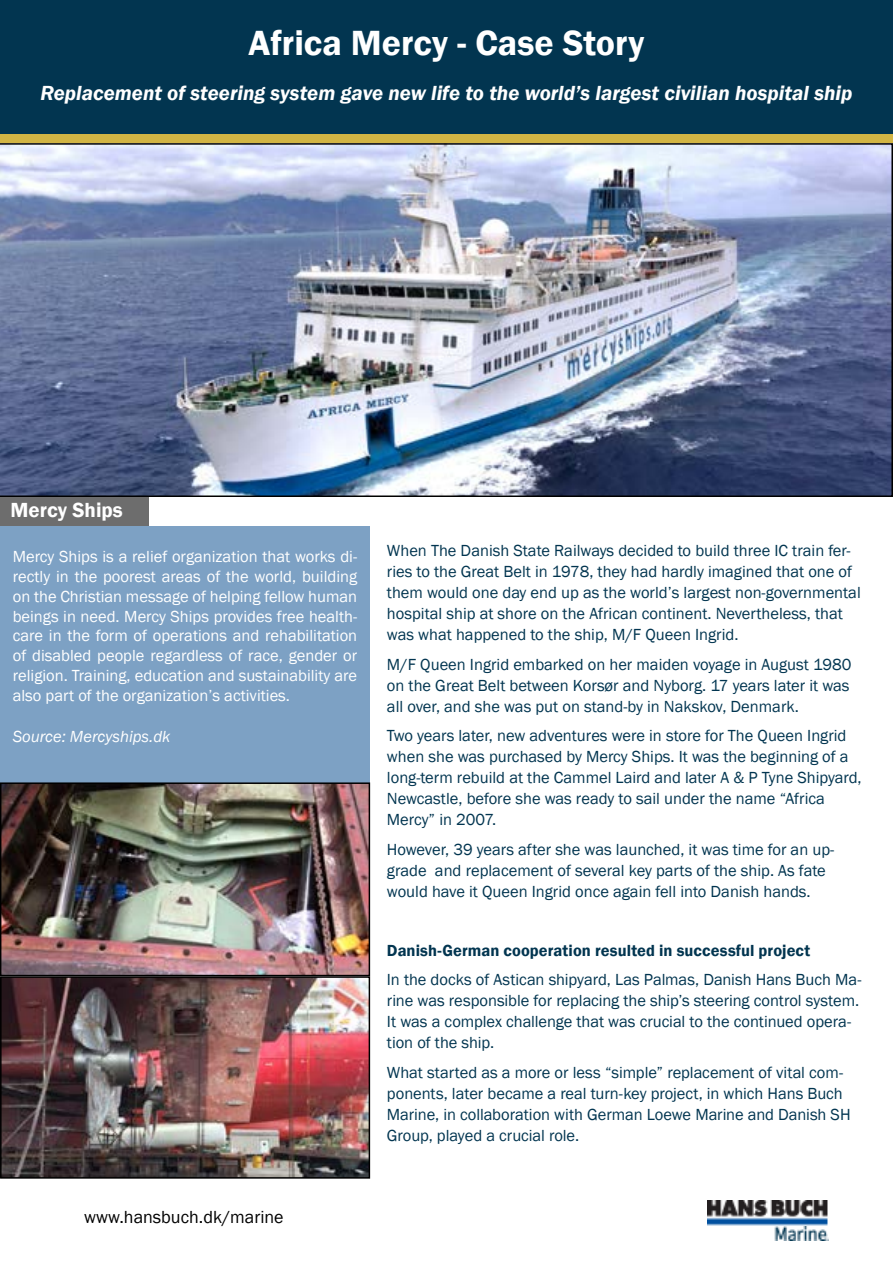
<style>
.page{position:relative;width:893px;height:1263px;background:#fff}
.page>*{position:absolute;margin:0;border:0;box-sizing:border-box;transform-origin:0 0}
.t1{font:600 36px "Franklin Gothic";color:#fff}
.t2{font:italic 600 21px "Franklin Gothic";color:#fff}
.t3{font:600 21px "Franklin Gothic";color:#fff}
.t4{font:18px "Franklin Gothic";color:#000}
.t5{font:16.5px/21px "Franklin Gothic";color:#023550}
.t6{font:16.5px/19.8px "Franklin Gothic";color:#fff;text-align:justify}
.t7{font:600 16.5px "Franklin Gothic";letter-spacing:.005em;color:#023550}
.t8{font:italic 16.5px "Franklin Gothic";color:#fff}
</style>
<div class="page">
<div style="left:0;top:477px;width:149px;height:49px;background:#6d6d6d"></div>
<div style="left:0;top:0;width:893px;height:139px;background:#023550"></div>
<div style="left:0;top:134px;width:893px;height:9px;background:#d2b544"></div>
<div style="left:0;top:526px;width:370px;height:256px;background:#7da1c4"></div>
<img style="left:0;top:143px;width:893px;height:354px">
<img style="left:3px;top:785px;width:364px;height:188px">
<div style="left:0;top:782px;width:370px;height:194px;border:2px solid #000"></div>
<img style="left:3px;top:979px;width:364px;height:197px">
<div style="left:0;top:976px;width:370px;height:203px;border:2px solid #000"></div>
<img style="left:707px;top:1200px;width:121px;height:40px">
<h1 class="t1" style="left:249px;top:21px;width:397px">Africa Mercy - Case Story</h1>
<p class="t2" style="left:40px;top:79px;width:814px">Replacement of steering system gave new life to the world’s largest civilian hospital ship</p>
<p class="t3" style="left:10px;top:497px;width:114px">Mercy Ships</p>
<p class="t6" style="left:13px;top:547px;width:346px">Mercy Ships is a relief organization that works di&shy;rectly in the poorest areas of the world, building on the Christian message of helping fellow human beings in need. Mercy Ships provides free health&shy;care in the form of operations and rehabilitation of disabled people regardless of race, gender or religion. Training, education and sustainability are also part of the organization’s activities.</p>
<p class="t8" style="left:13px;top:726px;width:159px">Source: Mercyships.dk</p>
<p class="t4" style="left:84px;top:1206px;width:201px">www.hansbuch.dk/marine</p>
<p class="t5" style="left:387px;top:540px;width:475px">When The Danish State Railways decided to build three IC train fer&shy;ries to the Great Belt in 1978, they had hardly imagined that one of them would one day end up as the world’s largest non-governmental hospital ship at shore on the African continent. Nevertheless, that was what happened to the ship, M/F Queen Ingrid.</p>
<p class="t5" style="left:387px;top:654px;width:466px;text-align:justify">M/F Queen Ingrid embarked on her maiden voyage in August 1980 on the Great Belt between Korsør and Nyborg. 17 years later it was all over, and she was put on stand-by in Nakskov, Denmark.</p>
<p class="t5" style="left:387px;top:726px;width:476px">Two years later, new adventures were in store for The Queen Ingrid when she was purchased by Mercy Ships. It was the beginning of a long-term rebuild at the Cammel Laird and later A &amp; P Tyne Shipyard, Newcastle, before she was ready to sail under the name “Africa Mercy” in 2007.</p>
<p class="t5" style="left:387px;top:839px;width:449px">However, 39 years after she was launched, it was time for an up&shy;grade and replacement of several key parts of the ship. As fate would have it Queen Ingrid once again fell into Danish hands.</p>
<p class="t7" style="left:387px;top:940px;width:425px">Danish-German cooperation resulted in successful project</p>
<p class="t5" style="left:387px;top:970px;width:476px">In the docks of Astican shipyard, Las Palmas, Danish Hans Buch Ma&shy;rine was responsible for replacing the ship’s steering control system.<br>It was a complex challenge that was crucial to the continued opera&shy;tion of the ship.</p>
<p class="t5" style="left:387px;top:1062px;width:465px">What started as a more or less “simple” replacement of vital com&shy;ponents, later became a real turn-key project, in which Hans Buch Marine, in collaboration with German Loewe Marine and Danish SH Group, played a crucial role.</p>
</div>
